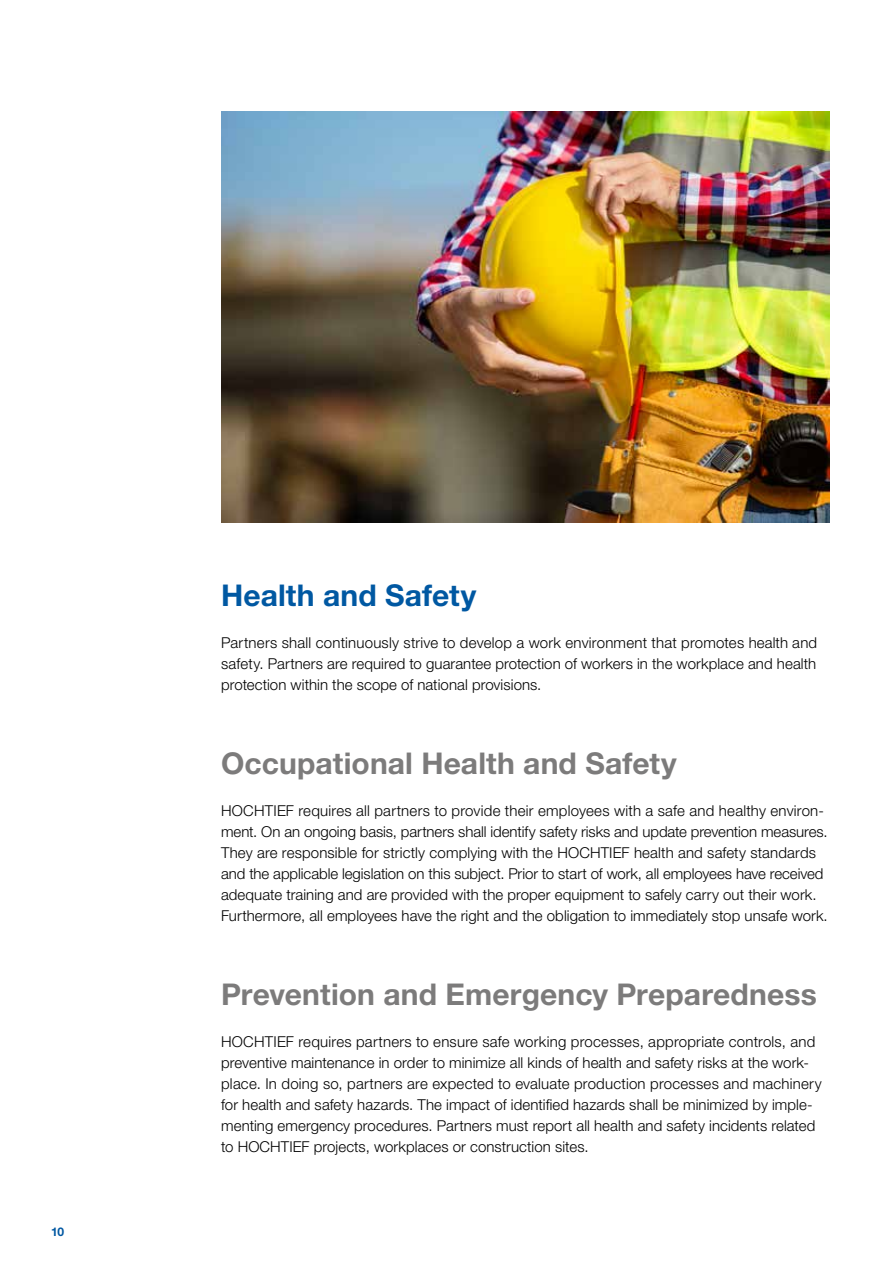
<style>
.page{position:relative;width:893px;height:1263px;background:#fff}
.page>*{position:absolute;margin:0;border:0;box-sizing:border-box;transform-origin:0 0}
.t1{font:700 30px "Helvetica Neue LT Pro";letter-spacing:.005em;color:#7c7b7b}
.t2{font:700 30px "Helvetica Neue LT Pro";letter-spacing:.005em;color:#0058a2}
.t3{font:300 15px/21px "Helvetica Neue LT Pro";letter-spacing:.005em;color:#000}
.t4{font:700 12px "Helvetica Neue LT Pro";color:#0058a2}
</style>
<div class="page">
<img style="left:221px;top:112px;width:608px;height:410px">
<p class="t4" style="left:51px;top:1224px;width:15px">10</p>
<h1 class="t2" style="left:221px;top:576px;width:257px">Health and Safety</h1>
<p class="t3" style="left:221px;top:632px;width:598px;text-align:justify">Partners shall continuously strive to develop a work environment that promotes health and safety. Partners are required to guarantee protection of workers in the workplace and health protection within the scope of national provisions.</p>
<h1 class="t1" style="left:221px;top:744px;width:457px">Occupational Health and Safety</h1>
<p class="t3" style="left:221px;top:800px;width:608px">HOCHTIEF requires all partners to provide their employees with a safe and healthy environ&shy;ment. On an ongoing basis, partners shall identify safety risks and update prevention measures.<br>They are responsible for strictly complying with the HOCHTIEF health and safety standards and the applicable legislation on this subject. Prior to start of work, all employees have received adequate training and are provided with the proper equipment to safely carry out their work.<br>Furthermore, all employees have the right and the obligation to immediately stop unsafe work.</p>
<h1 class="t1" style="left:221px;top:975px;width:597px">Prevention and Emergency Preparedness</h1>
<p class="t3" style="left:221px;top:1031px;width:602px">HOCHTIEF requires partners to ensure safe working processes, appropriate controls, and preventive maintenance in order to minimize all kinds of health and safety risks at the work&shy;place. In doing so, partners are expected to evaluate production processes and machinery for health and safety hazards. The impact of identified hazards shall be minimized by imple&shy;menting emergency procedures. Partners must report all health and safety incidents related to HOCHTIEF projects, workplaces or construction sites.</p>
</div>
